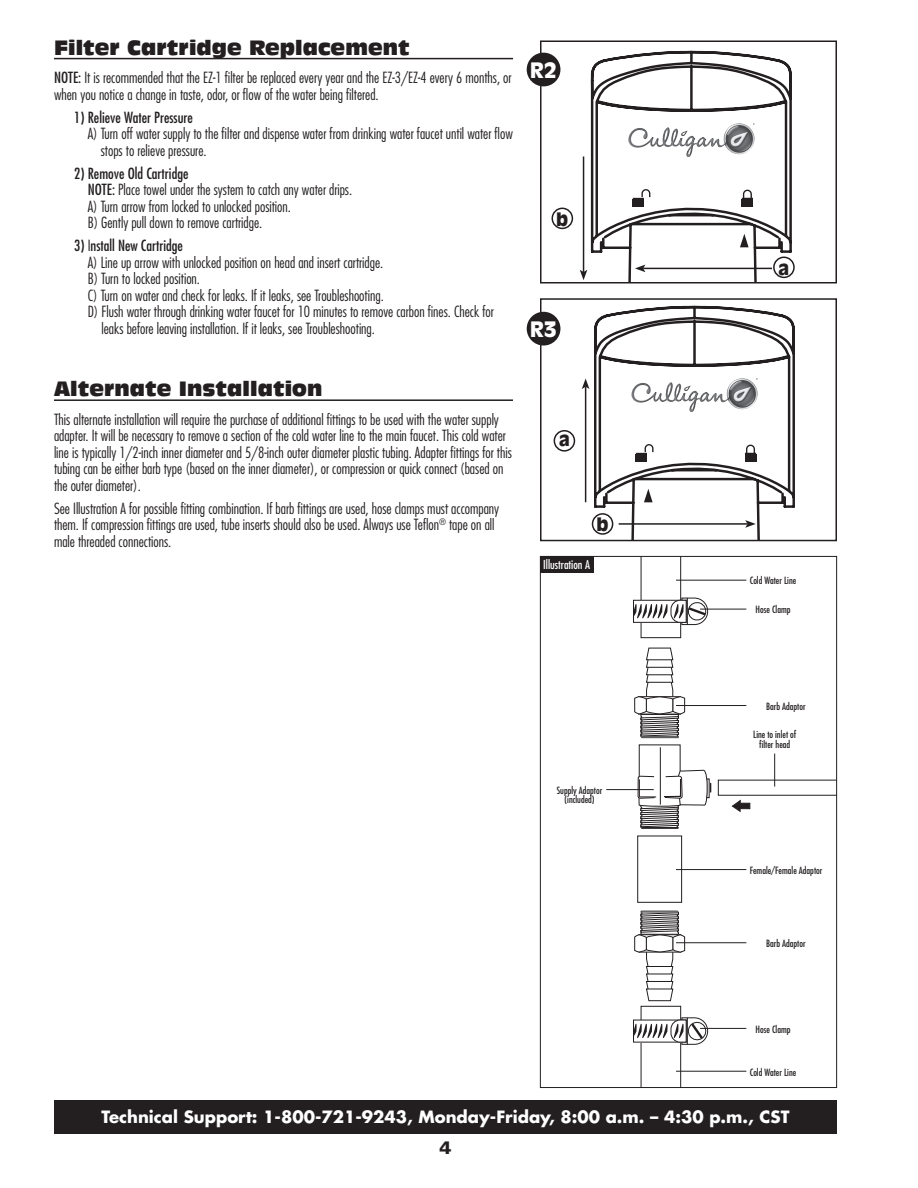
<style>
.page{position:relative;width:918px;height:1188px;background:#fff}
.page>*{position:absolute;margin:0;border:0;box-sizing:border-box;transform-origin:0 0}
.t1{font:900 21px "Incised 901 BT";color:#fff}
.t2{font:19.5px "Incised 901 BT Compact";letter-spacing:.005em;color:#231f20}
.t3{font:900 18px "Incised 901 BT";color:#231f20}
.t4{font:700 16.5px "Futura";color:#fff}
.t5{font:300 condensed 15px/16.5px "Futura";color:#231f20}
.t6{font:condensed 15px "Futura";color:#231f20}
.t7{font:condensed 12px "Futura";color:#fff}
.t8{font:condensed 9.75px/9.8px "Futura";color:#231f20;text-align:center}
.s1{font-weight:400}
.s2{font-weight:300}
</style>
<div class="page">
<div style="left:54px;top:1100px;width:783px;height:33px;background:#231f20"></div>
<hr style="left:54px;top:58px;width:459px;height:1px;background:#231f20">
<hr style="left:54px;top:399px;width:459px;height:2px;background:#231f20">
<svg style="left:591px;top:51px;width:201px;height:230px"></svg>
<svg style="left:742px;top:190px;width:11px;height:16px"></svg>
<svg style="left:633px;top:189px;width:17px;height:17px"></svg>
<img style="left:628px;top:127px;width:111px;height:30px">
<svg style="left:740px;top:234px;width:9px;height:13px"></svg>
<div style="left:540px;top:40px;width:297px;height:244px;border:2px solid #231f20"></div>
<div style="left:773px;top:257px;width:22px;height:21px;border:2px solid #231f20;border-radius:50%"></div>
<div style="left:527px;top:53px;width:33px;height:33px;background:#231f20;border-radius:50%"></div>
<div style="left:552px;top:208px;width:21px;height:21px;border:2px solid #231f20;border-radius:50%"></div>
<hr style="left:643px;top:268px;width:129px;height:1px;background:#231f20">
<svg style="left:635px;top:265px;width:10px;height:7px"></svg>
<hr style="left:583px;top:157px;width:1px;height:115px;background:#231f20">
<svg style="left:580px;top:270px;width:7px;height:10px"></svg>
<svg style="left:594px;top:306px;width:201px;height:232px"></svg>
<svg style="left:745px;top:445px;width:11px;height:16px"></svg>
<svg style="left:636px;top:444px;width:18px;height:17px"></svg>
<img style="left:632px;top:382px;width:110px;height:30px">
<svg style="left:644px;top:489px;width:9px;height:13px"></svg>
<div style="left:540px;top:298px;width:297px;height:243px;border:2px solid #231f20"></div>
<div style="left:527px;top:312px;width:33px;height:34px;background:#231f20;border-radius:50%"></div>
<div style="left:554px;top:430px;width:21px;height:22px;border:2px solid #231f20;border-radius:50%"></div>
<div style="left:592px;top:513px;width:21px;height:22px;border:2px solid #231f20;border-radius:50%"></div>
<hr style="left:585px;top:387px;width:1px;height:115px;background:#231f20">
<svg style="left:582px;top:379px;width:7px;height:10px"></svg>
<hr style="left:619px;top:523px;width:129px;height:2px;background:#231f20">
<svg style="left:745px;top:520px;width:11px;height:8px"></svg>
<div style="left:641px;top:1006px;width:40px;height:82px;border:1px solid #231f20"></div>
<div style="left:641px;top:556px;width:40px;height:82px;border:1px solid #231f20"></div>
<div style="left:637px;top:836px;width:45px;height:67px;border:1px solid #231f20"></div>
<svg style="left:732px;top:800px;width:18px;height:12px"></svg>
<svg style="left:637px;top:744px;width:74px;height:85px"></svg>
<svg style="left:634px;top:910px;width:51px;height:92px"></svg>
<svg style="left:634px;top:647px;width:51px;height:91px"></svg>
<div style="left:633px;top:1020px;width:54px;height:22px;border:1px solid #231f20"></div>
<svg style="left:634px;top:1017px;width:74px;height:28px"></svg>
<div style="left:633px;top:600px;width:54px;height:23px;border:1px solid #231f20"></div>
<svg style="left:634px;top:597px;width:74px;height:28px"></svg>
<div style="left:718px;top:780px;width:119px;height:16px;border:1px solid #231f20"></div>
<div style="left:540px;top:556px;width:297px;height:532px;border:1px solid #231f20"></div>
<div style="left:540px;top:556px;width:53px;height:17px;background:#231f20"></div>
<hr style="left:676px;top:580px;width:70px;height:1px;background:#231f20">
<hr style="left:700px;top:609px;width:46px;height:1px;background:#231f20">
<hr style="left:676px;top:705px;width:70px;height:1px;background:#231f20">
<hr style="left:676px;top:869px;width:70px;height:1px;background:#231f20">
<hr style="left:676px;top:942px;width:70px;height:1px;background:#231f20">
<hr style="left:700px;top:1028px;width:46px;height:1px;background:#231f20">
<hr style="left:676px;top:1071px;width:70px;height:1px;background:#231f20">
<hr style="left:774px;top:754px;width:1px;height:33px;background:#231f20">
<hr style="left:606px;top:789px;width:48px;height:1px;background:#231f20">
<h2 class="t2" style="left:54px;top:36px;width:357px">Filter Cartridge Replacement</h2>
<p class="t5" style="left:54px;top:69px;width:459px"><span class="s1">NOTE:</span> It is recommended that the EZ-1 filter be replaced every year and the EZ-3/EZ-4 every 6 months, or when you notice a change in taste, odor, or flow of the water being filtered.</p>
<p class="t6" style="left:74px;top:108px;width:120px">1) Relieve Water Pressure</p>
<p class="t5" style="left:101px;top:125px;width:414px;text-indent:-13px">A) Turn off water supply to the filter and dispense water from drinking water faucet until water flow stops to relieve pressure.</p>
<p class="t5" style="left:88px;top:165px;width:266px;text-indent:-14px"><span class="s1">2) Remove Old Cartridge<br>NOTE:</span> Place towel under the system to catch any water drips.<br>A) Turn arrow from locked to unlocked position.<br>B) Gently pull down to remove cartridge.</p>
<p class="t6" style="left:74px;top:236px;width:110px">3) <span class="s2">I</span>nstall New Cartridge</p>
<p class="t5" style="left:88px;top:254px;width:297px">A) Line up arrow with unlocked position on head and insert cartridge.</p>
<p class="t5" style="left:88px;top:270px;width:114px">B) Turn to locked position.</p>
<p class="t5" style="left:88px;top:287px;width:298px">C) Turn on water and check for leaks. If it leaks, see Troubleshooting.</p>
<p class="t5" style="left:88px;top:303px;width:408px">D) Flush water through drinking water faucet for 10 minutes to remove carbon fines. Check for</p>
<p class="t5" style="left:102px;top:320px;width:275px">leaks before leaving installation. If it leaks, see Troubleshooting.</p>
<h2 class="t2" style="left:54px;top:377px;width:270px">Alternate Installation</h2>
<p class="t5" style="left:54px;top:411px;width:459px">This alternate installation will require the purchase of additional fittings to be used with the water supply adapter. It will be necessary to remove a section of the cold water line to the main faucet. This cold water line is typically 1/2-inch inner diameter and 5/8-inch outer diameter plastic tubing. Adapter fittings for this tubing can be either barb type (based on the inner diameter), or compression or quick connect (based on the outer diameter).</p>
<p class="t5" style="left:54px;top:500px;width:447px">See Illustration A for possible fitting combination. If barb fittings are used, hose clamps must accompany them. If compression fittings are used, tube inserts should also be used. Always use Teflon<sup>®</sup> tape on all male threaded connections.</p>
<h1 class="t1" style="left:530px;top:57px;width:29px">R2</h1>
<p class="t3" style="left:556px;top:208px;width:14px">b</p>
<h1 class="t1" style="left:530px;top:317px;width:29px">R3</h1>
<p class="t3" style="left:559px;top:428px;width:12px">a</p>
<p class="t3" style="left:597px;top:514px;width:14px">b</p>
<p class="t7" style="left:543px;top:557px;width:48px">Illustration A</p>
<p class="t8" style="left:557px;top:785px;width:47px">Supply Adaptor (included)</p>
<p class="t3" style="left:779px;top:257px;width:12px">a</p>
<p class="t8" style="left:750px;top:575px;width:48px">Cold Water Line</p>
<p class="t8" style="left:756px;top:604px;width:36px">Hose Clamp</p>
<p class="t8" style="left:766px;top:701px;width:41px">Barb Adaptor</p>
<p class="t8" style="left:753px;top:729px;width:45px">Line to inlet of filter head</p>
<p class="t8" style="left:750px;top:865px;width:74px">Female/Female Adaptor</p>
<p class="t8" style="left:766px;top:938px;width:41px">Barb Adaptor</p>
<p class="t8" style="left:756px;top:1024px;width:36px">Hose Clamp</p>
<p class="t8" style="left:750px;top:1067px;width:48px">Cold Water Line</p>
<p class="t4" style="left:102px;top:1105px;width:689px">Technical Support: 1-800-721-9243, Monday-Friday, 8:00 a.m. – 4:30 p.m., CST</p>
</div>
